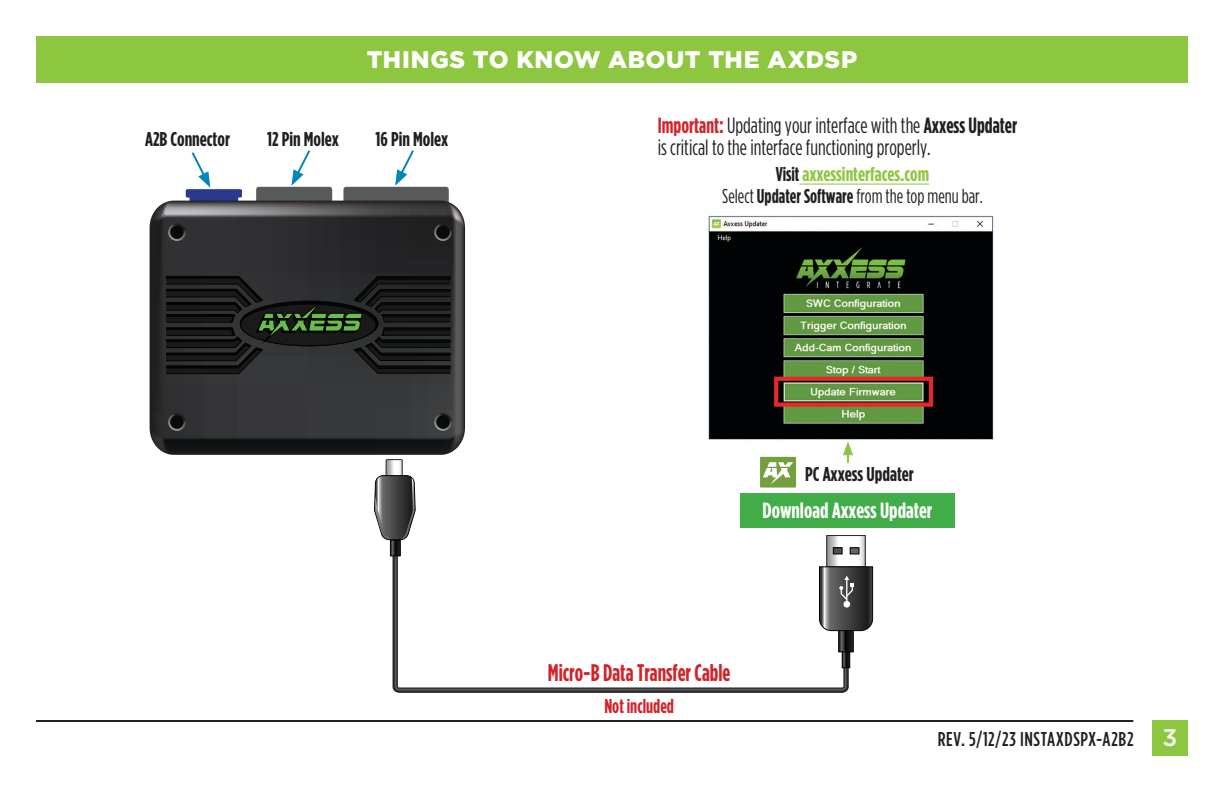
<style>
.page{position:relative;width:1224px;height:792px;background:#fff}
.page>*{position:absolute;margin:0;border:0;box-sizing:border-box;transform-origin:0 0}
.t1{font:900 24px "Gotham";letter-spacing:.03em;color:#fff}
.t2{font:700 24px "Gotham Condensed";color:#d2232a;scale:.93 1}
.t3{font:22px/22px "Gotham Condensed";color:#231f20;scale:.93 1}
.t4{font:700 22px "Gotham Condensed";color:#fff}
.t5{font:20px/22px "Gotham Condensed";color:#231f20;text-align:center;scale:.93 1}
.t6{font:700 20px "Gotham Condensed";color:#231f20}
.t7{font:500 20px "Gotham Condensed";letter-spacing:.03em;color:#231f20}
.t8{font:700 20px "Gotham Condensed";color:#d2232a;scale:.93 1}
.s1{font-weight:700;color:#d2232a}
.s2{font-weight:700}
.s3{font-weight:700;color:#8dc73f}
.s4{font-family:"Gotham";font-size:24px;color:#fff}
</style>
<div class="page">
<div style="left:36px;top:36px;width:1152px;height:46px;background:#8dc73f"></div>
<div style="left:1152px;top:720px;width:36px;height:36px;background:#8dc73f"></div>
<hr style="left:36px;top:720px;width:1097px;height:2px;background:#231f20">
<div style="left:740px;top:494px;width:215px;height:34px;background:#41ad49"></div>
<img style="left:708px;top:215px;width:286px;height:226px">
<div style="left:256px;top:187px;width:76px;height:17px;background:#595a5a;border-radius:3px"></div>
<div style="left:343px;top:187px;width:106px;height:17px;background:#58595b;border-radius:3px"></div>
<svg style="left:150px;top:201px;width:315px;height:254px;background:#343436"></svg>
<svg style="left:168px;top:223px;width:18px;height:18px"></svg>
<div style="left:170px;top:225px;width:14px;height:14px;background:#070b0b;border-radius:50%"></div>
<svg style="left:168px;top:413px;width:18px;height:18px"></svg>
<div style="left:170px;top:415px;width:14px;height:14px;background:#070b0b;border-radius:50%"></div>
<svg style="left:434px;top:413px;width:18px;height:18px"></svg>
<div style="left:436px;top:415px;width:14px;height:14px;background:#070b0b;border-radius:50%"></div>
<svg style="left:434px;top:223px;width:18px;height:18px"></svg>
<div style="left:436px;top:225px;width:14px;height:14px;background:#070b0b;border-radius:50%"></div>
<svg style="left:165px;top:276px;width:286px;height:98px;background:#202420"></svg>
<svg style="left:393px;top:554px;width:456px;height:139px"></svg>
<svg style="left:829px;top:537px;width:35px;height:29px"></svg>
<div style="left:827px;top:535px;width:39px;height:42px;border:1px solid #2a2728"></div>
<div style="left:833px;top:548px;width:9px;height:6px;background:#4e4e4f"></div>
<div style="left:833px;top:547px;width:9px;height:7px;border:1px solid #030505"></div>
<div style="left:850px;top:548px;width:9px;height:6px;background:#676768"></div>
<div style="left:850px;top:547px;width:9px;height:7px;border:1px solid #030505"></div>
<svg style="left:841px;top:631px;width:10px;height:19px"></svg>
<div style="left:839px;top:627px;width:14px;height:25px;border:1px solid #030505"></div>
<svg style="left:819px;top:566px;width:54px;height:65px;background:#545454"></svg>
<div style="left:390px;top:540px;width:10px;height:16px;border:1px solid #030505"></div>
<svg style="left:374px;top:459px;width:42px;height:96px"></svg>
<svg style="left:844px;top:654px;width:4px;height:12px"></svg>
<div style="left:842px;top:652px;width:8px;height:16px;border:1px solid #030505"></div>
<hr style="left:799px;top:184px;width:130px;height:1px;background:#8dc73f">
<svg style="left:186px;top:152px;width:56px;height:58px"></svg>
<svg style="left:395px;top:150px;width:19px;height:36px"></svg>
<svg style="left:291px;top:150px;width:20px;height:36px"></svg>
<svg style="left:843px;top:441px;width:10px;height:22px"></svg>
<div style="left:760px;top:457px;width:36px;height:31px;background:#759f3f"></div>
<svg style="left:763px;top:462px;width:30px;height:22px"></svg>
<p class="t6" style="left:145px;top:128px;width:86px">A2B Connector</p>
<p class="t1" style="left:367px;top:46px;width:492px">THINGS TO KNOW ABOUT THE AXDSP</p>
<p class="t6" style="left:267px;top:128px;width:73px">12 Pin Molex</p>
<p class="t6" style="left:375px;top:128px;width:74px">16 Pin Molex</p>
<p class="t3" style="left:658px;top:114px;width:388px"><span class="s1">Important:</span> Updating your interface with the <span class="s2">Axxess Updater </span>is critical to the interface functioning properly.</p>
<p class="t5" style="left:722px;top:163px;width:282px"><span class="s2">Visit</span> <span class="s3">axxessinterfaces.com<br></span>Select <span class="s2">Updater Software</span> from the top menu bar.</p>
<p class="t6" style="left:805px;top:463px;width:110px">PC Axxess Updater</p>
<p class="t4" style="left:763px;top:498px;width:171px">Download Axxess Updater</p>
<p class="t2" style="left:548px;top:659px;width:198px">Micro-B Data Transfer Cable</p>
<p class="t8" style="left:604px;top:695px;width:76px">Not included</p>
<p class="t7" style="left:938px;top:728px;width:241px">REV. 5/12/23 INSTAXDSPX-A2B2 <span class="s4">3</span></p>
</div>
